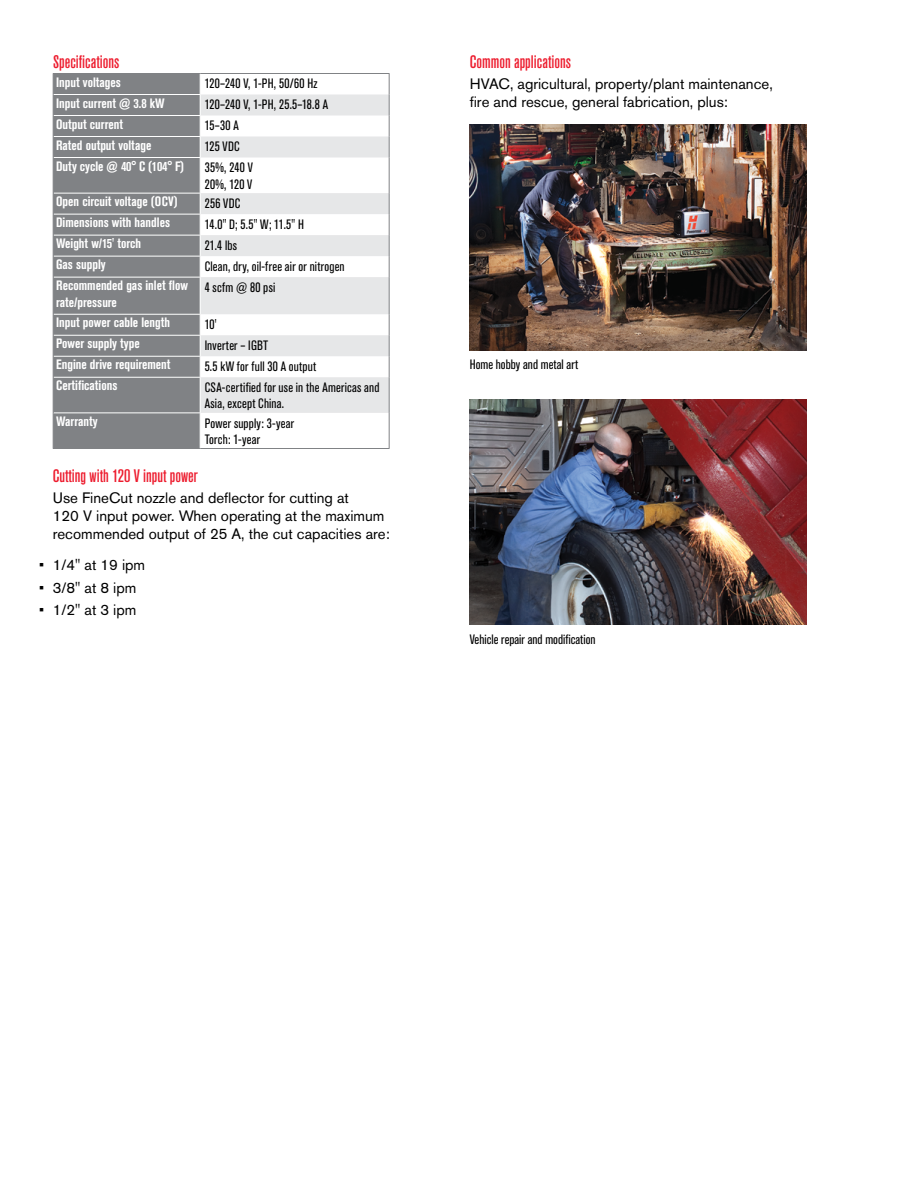
<style>
.page{position:relative;width:918px;height:1188px;background:#fff}
.page>*{position:absolute;margin:0;border:0;box-sizing:border-box;transform-origin:0 0}
.B_Head_Data_-_12_15{font:500 condensed 18px "Akzidenz Grotesk Pro";color:#ed1c2e}
.B_Head_indent_Data{font:500 condensed 18px "Akzidenz Grotesk Pro";color:#ed1c2e}
.Text{font:15px/18px "Akzidenz Grotesk Pro";color:#000}
.Text_no_indent{font:15px/18px "Akzidenz Grotesk Pro";color:#000}
.Bullets_-_no_space_a{font:15px "Akzidenz Grotesk Pro";color:#000}
.P2-Table_Head_LFT{font:700 condensed 13.5px/16.5px "Akzidenz Grotesk Pro";color:#fff}
.P2-Table_Text_LFT{font:condensed 13.5px/16.5px "Akzidenz Grotesk Pro";letter-spacing:.015em;color:#000}
.Captions_-_9_11_reg{font:condensed 13.5px "Akzidenz Grotesk Pro";color:#000}
.Text_no_indent-2{font:condensed 13.5px "Akzidenz Grotesk Pro";color:#000}
</style>
<div class="page">
<img style="left:470px;top:124px;width:337px;height:226px">
<img style="left:470px;top:399px;width:337px;height:226px">
<div style="left:54px;top:74px;width:146px;height:374px;background:#808285"></div>
<svg style="left:201px;top:94px;width:188px;height:319px;fill:#e6e7e8"></svg>
<hr style="left:200px;top:73px;width:190px;height:1px;background:#808285">
<hr style="left:389px;top:413px;width:1px;height:35px;background:#808285">
<hr style="left:200px;top:448px;width:190px;height:1px;background:#808285">
<hr style="left:53px;top:73px;width:147px;height:1px;background:#808285">
<hr style="left:53px;top:413px;width:1px;height:35px;background:#808285">
<hr style="left:53px;top:448px;width:147px;height:1px;background:#808285">
<svg style="left:389px;top:74px;width:1px;height:84px"></svg>
<hr style="left:389px;top:158px;width:1px;height:35px;background:#808285">
<svg style="left:389px;top:193px;width:1px;height:84px"></svg>
<hr style="left:389px;top:277px;width:1px;height:37px;background:#808285">
<svg style="left:389px;top:314px;width:1px;height:63px"></svg>
<hr style="left:389px;top:377px;width:1px;height:36px;background:#808285">
<hr style="left:54px;top:94px;width:147px;height:1px;background:#fff">
<hr style="left:54px;top:115px;width:147px;height:1px;background:#fff">
<hr style="left:54px;top:136px;width:147px;height:1px;background:#fff">
<hr style="left:54px;top:157px;width:147px;height:1px;background:#fff">
<hr style="left:54px;top:193px;width:147px;height:1px;background:#fff">
<hr style="left:54px;top:214px;width:147px;height:1px;background:#fff">
<hr style="left:54px;top:235px;width:147px;height:1px;background:#fff">
<hr style="left:54px;top:256px;width:147px;height:1px;background:#fff">
<hr style="left:54px;top:277px;width:147px;height:1px;background:#fff">
<hr style="left:54px;top:314px;width:147px;height:1px;background:#fff">
<hr style="left:54px;top:335px;width:147px;height:1px;background:#fff">
<hr style="left:54px;top:356px;width:147px;height:1px;background:#fff">
<hr style="left:54px;top:377px;width:147px;height:1px;background:#fff">
<hr style="left:54px;top:412px;width:147px;height:1px;background:#fff">
<svg style="left:53px;top:74px;width:1px;height:84px"></svg>
<hr style="left:53px;top:158px;width:1px;height:35px;background:#808285">
<svg style="left:53px;top:193px;width:1px;height:84px"></svg>
<hr style="left:53px;top:277px;width:1px;height:37px;background:#808285">
<svg style="left:53px;top:314px;width:1px;height:63px"></svg>
<hr style="left:53px;top:377px;width:1px;height:36px;background:#808285">
<p class="B_Head_Data_-_12_15" style="left:53px;top:50px;width:68px">Specifications</p>
<p class="P2-Table_Head_LFT" style="left:56px;top:73px;width:66px">Input voltages</p>
<p class="P2-Table_Text_LFT" style="left:205px;top:75px;width:114px">120–240 V, 1-PH, 50/60 Hz</p>
<p class="P2-Table_Head_LFT" style="left:56px;top:94px;width:110px">Input current @ 3.8 kW</p>
<p class="P2-Table_Text_LFT" style="left:205px;top:96px;width:125px">120–240 V, 1-PH, 25.5–18.8 A</p>
<p class="P2-Table_Head_LFT" style="left:56px;top:115px;width:68px">Output current</p>
<p class="P2-Table_Text_LFT" style="left:205px;top:117px;width:36px">15–30 A</p>
<p class="P2-Table_Head_LFT" style="left:56px;top:136px;width:97px">Rated output voltage</p>
<p class="P2-Table_Text_LFT" style="left:205px;top:138px;width:37px">125 VDC</p>
<p class="P2-Table_Head_LFT" style="left:56px;top:157px;width:130px">Duty cycle @ 40° C (104° F)</p>
<p class="P2-Table_Text_LFT" style="left:205px;top:159px;width:50px">35%, 240 V</p>
<p class="P2-Table_Text_LFT" style="left:205px;top:175px;width:49px">20%, 120 V</p>
<p class="P2-Table_Head_LFT" style="left:56px;top:193px;width:123px">Open circuit voltage (OCV)</p>
<p class="P2-Table_Text_LFT" style="left:205px;top:194px;width:37px">256 VDC</p>
<p class="P2-Table_Head_LFT" style="left:56px;top:214px;width:115px">Dimensions with handles</p>
<p class="P2-Table_Text_LFT" style="left:205px;top:215px;width:101px">14.0" D; 5.5" W; 11.5" H</p>
<p class="P2-Table_Head_LFT" style="left:56px;top:235px;width:86px">Weight w/15' torch</p>
<p class="P2-Table_Text_LFT" style="left:205px;top:236px;width:34px">21.4 lbs</p>
<p class="P2-Table_Head_LFT" style="left:56px;top:256px;width:51px">Gas supply</p>
<p class="P2-Table_Text_LFT" style="left:205px;top:257px;width:141px">Clean, dry, oil-free air or nitrogen</p>
<p class="P2-Table_Head_LFT" style="left:56px;top:277px;width:133px">Recommended gas inlet flow rate/pressure</p>
<p class="P2-Table_Text_LFT" style="left:205px;top:278px;width:72px">4 scfm @ 80 psi</p>
<p class="P2-Table_Head_LFT" style="left:56px;top:314px;width:115px">Input power cable length</p>
<p class="P2-Table_Text_LFT" style="left:205px;top:316px;width:13px">10'</p>
<p class="P2-Table_Head_LFT" style="left:56px;top:335px;width:85px">Power supply type</p>
<p class="P2-Table_Text_LFT" style="left:205px;top:337px;width:65px">Inverter – IGBT</p>
<p class="P2-Table_Head_LFT" style="left:56px;top:356px;width:116px">Engine drive requirement</p>
<p class="P2-Table_Text_LFT" style="left:205px;top:358px;width:113px">5.5 kW for full 30 A output</p>
<p class="P2-Table_Head_LFT" style="left:56px;top:377px;width:63px">Certifications</p>
<p class="P2-Table_Text_LFT" style="left:205px;top:379px;width:176px">CSA-certified for use in the Americas and<br>Asia, except China.</p>
<p class="P2-Table_Head_LFT" style="left:56px;top:413px;width:43px">Warranty</p>
<p class="P2-Table_Text_LFT" style="left:205px;top:414px;width:91px">Power supply: 3-year</p>
<p class="P2-Table_Text_LFT" style="left:205px;top:431px;width:57px">Torch: 1-year</p>
<p class="B_Head_indent_Data" style="left:53px;top:464px;width:147px">Cutting with 120 V input power</p>
<p class="Text" style="left:53px;top:489px;width:338px">Use FineCut nozzle and deflector for cutting at<br>120 V input power. When operating at the maximum recommended output of 25 A, the cut capacities are:</p>
<p class="Bullets_-_no_space_a" style="left:39px;top:555px;width:107px">• 1/4" at 19 ipm</p>
<p class="Bullets_-_no_space_a" style="left:39px;top:578px;width:99px">• 3/8" at 8 ipm</p>
<p class="Bullets_-_no_space_a" style="left:39px;top:600px;width:99px">• 1/2" at 3 ipm</p>
<p class="B_Head_Data_-_12_15" style="left:470px;top:50px;width:103px">Common applications</p>
<p class="Text_no_indent" style="left:470px;top:74px;width:305px">HVAC, agricultural, property/plant maintenance, fire and rescue, general fabrication, plus:</p>
<p class="Text_no_indent-2" style="left:470px;top:356px;width:110px">Home hobby and metal art</p>
<p class="Captions_-_9_11_reg" style="left:470px;top:630px;width:127px">Vehicle repair and modification</p>
</div>
